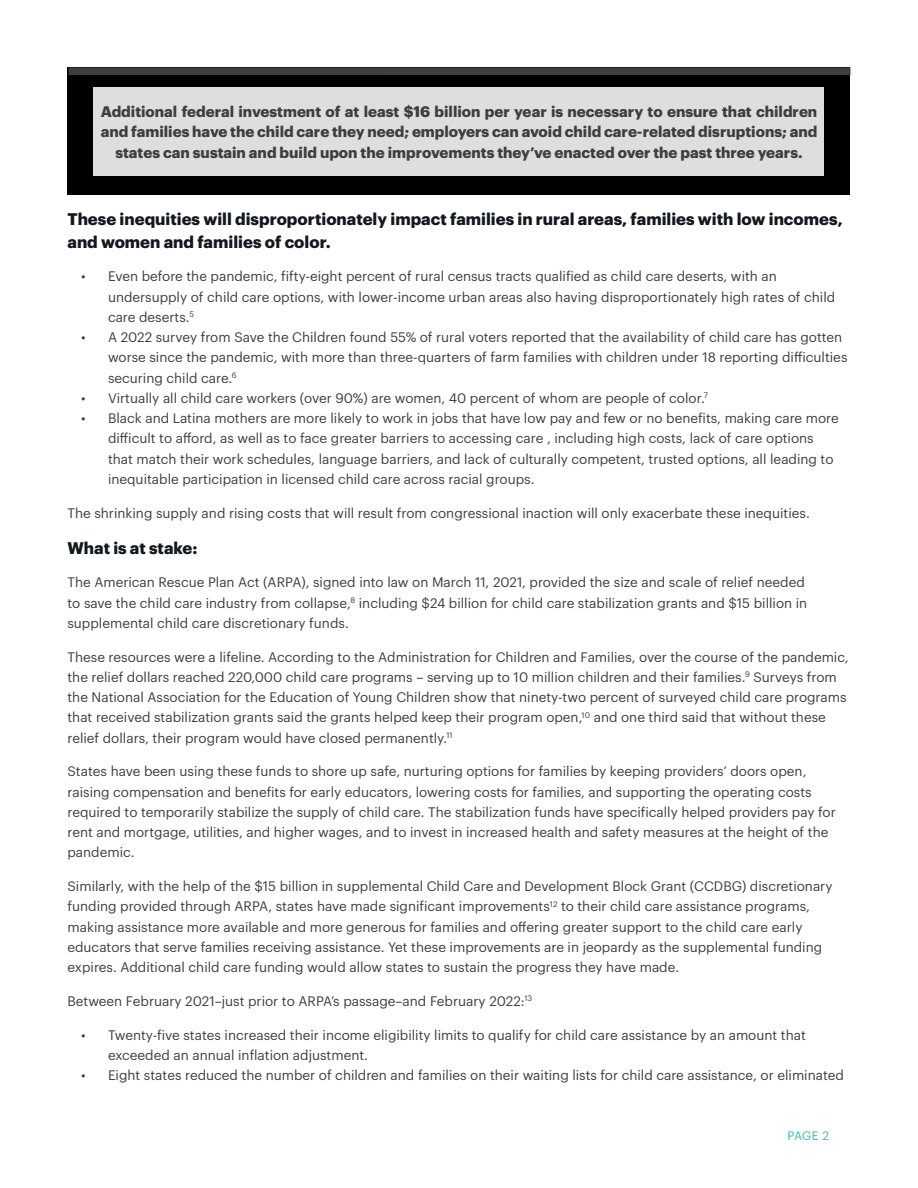
<style>
.page{position:relative;width:918px;height:1188px;background:#fff}
.page>*{position:absolute;margin:0;border:0;box-sizing:border-box;transform-origin:0 0}
.BODY_TEXT{font:700 16.5px/22.5px "Graphik";color:#12181e}
.BODY_TEXT-2{font:700 15px/20.2px "Graphik";color:#3e3e3f;text-align:center}
.BODY_TEXT-3{font:13.5px/20.2px "Graphik";color:#3e3e3f}
.t1{font:12px "Graphik";color:#33bdac}
</style>
<div class="page">
<div style="left:68px;top:68px;width:782px;height:127px;background:#000"></div>
<div style="left:69px;top:68px;width:781px;height:7px;background:#3e3e43"></div>
<div style="left:94px;top:87px;width:730px;height:89px;background:#dedede"></div>
<p class="BODY_TEXT-2" style="left:101px;top:100px;width:718px">Additional federal investment of at least $16 billion per year is necessary to ensure that children and families have the child care they need; employers can avoid child care-related disruptions; and states can sustain and build upon the improvements they’ve enacted over the past three years.</p>
<p class="BODY_TEXT" style="left:68px;top:206px;width:777px">These inequities will disproportionately impact families in rural areas, families with low incomes, and women and families of color.</p>
<p class="BODY_TEXT-3" style="left:108px;top:265px;width:729px;text-indent:-27px">• Even before the pandemic, fifty-eight percent of rural census tracts qualified as child care deserts, with an undersupply of child care options, with lower-income urban areas also having disproportionately high rates of child care deserts.<sup>5</sup></p>
<p class="BODY_TEXT-3" style="left:108px;top:326px;width:741px;text-indent:-27px">• A 2022 survey from Save the Children found 55% of rural voters reported that the availability of child care has gotten worse since the pandemic, with more than three-quarters of farm families with children under 18 reporting difficulties securing child care.<sup>6</sup></p>
<p class="BODY_TEXT-3" style="left:81px;top:387px;width:629px">• Virtually all child care workers (over 90%) are women, 40 percent of whom are people of color.<sup>7</sup></p>
<p class="BODY_TEXT-3" style="left:108px;top:407px;width:732px;text-indent:-27px">• Black and Latina mothers are more likely to work in jobs that have low pay and few or no benefits, making care more difficult to afford, as well as to face greater barriers to accessing care , including high costs, lack of care options that match their work schedules, language barriers, and lack of culturally competent, trusted options, all leading to inequitable participation in licensed child care across racial groups.</p>
<p class="BODY_TEXT-3" style="left:68px;top:501px;width:744px">The shrinking supply and rising costs that will result from congressional inaction will only exacerbate these inequities.</p>
<p class="BODY_TEXT" style="left:68px;top:535px;width:132px">What is at stake:</p>
<p class="BODY_TEXT-3" style="left:68px;top:571px;width:741px">The American Rescue Plan Act (ARPA), signed into law on March 11, 2021, provided the size and scale of relief needed to save the child care industry from collapse,<sup>8</sup> including $24 billion for child care stabilization grants and $15 billion in supplemental child care discretionary funds.</p>
<p class="BODY_TEXT-3" style="left:68px;top:645px;width:783px">These resources were a lifeline. According to the Administration for Children and Families, over the course of the pandemic, the relief dollars reached 220,000 child care programs – serving up to 10 million children and their families.<sup>9</sup> Surveys from the National Association for the Education of Young Children show that ninety-two percent of surveyed child care programs that received stabilization grants said the grants helped keep their program open,<sup>10</sup> and one third said that without these relief dollars, their program would have closed permanently.<sup>11</sup></p>
<p class="BODY_TEXT-3" style="left:68px;top:760px;width:770px">States have been using these funds to shore up safe, nurturing options for families by keeping providers’ doors open, raising compensation and benefits for early educators, lowering costs for families, and supporting the operating costs required to temporarily stabilize the supply of child care. The stabilization funds have specifically helped providers pay for rent and mortgage, utilities, and higher wages, and to invest in increased health and safety measures at the height of the pandemic.</p>
<p class="BODY_TEXT-3" style="left:68px;top:875px;width:767px">Similarly, with the help of the $15 billion in supplemental Child Care and Development Block Grant (CCDBG) discretionary funding provided through ARPA, states have made significant improvements<sup>12</sup> to their child care assistance programs, making assistance more available and more generous for families and offering greater support to the child care early educators that serve families receiving assistance. Yet these improvements are in jeopardy as the supplemental funding expires. Additional child care funding would allow states to sustain the progress they have made.</p>
<p class="BODY_TEXT-3" style="left:68px;top:990px;width:466px">Between February 2021–just prior to ARPA’s passage–and February 2022:<sup>13</sup></p>
<p class="BODY_TEXT-3" style="left:108px;top:1023px;width:699px;text-indent:-27px">• Twenty-five states increased their income eligibility limits to qualify for child care assistance by an amount that exceeded an annual inflation adjustment.</p>
<p class="BODY_TEXT-3" style="left:81px;top:1064px;width:765px">• Eight states reduced the number of children and families on their waiting lists for child care assistance, or eliminated</p>
<p class="t1" style="left:787px;top:1126px;width:43px">PAGE 2</p>
</div>
